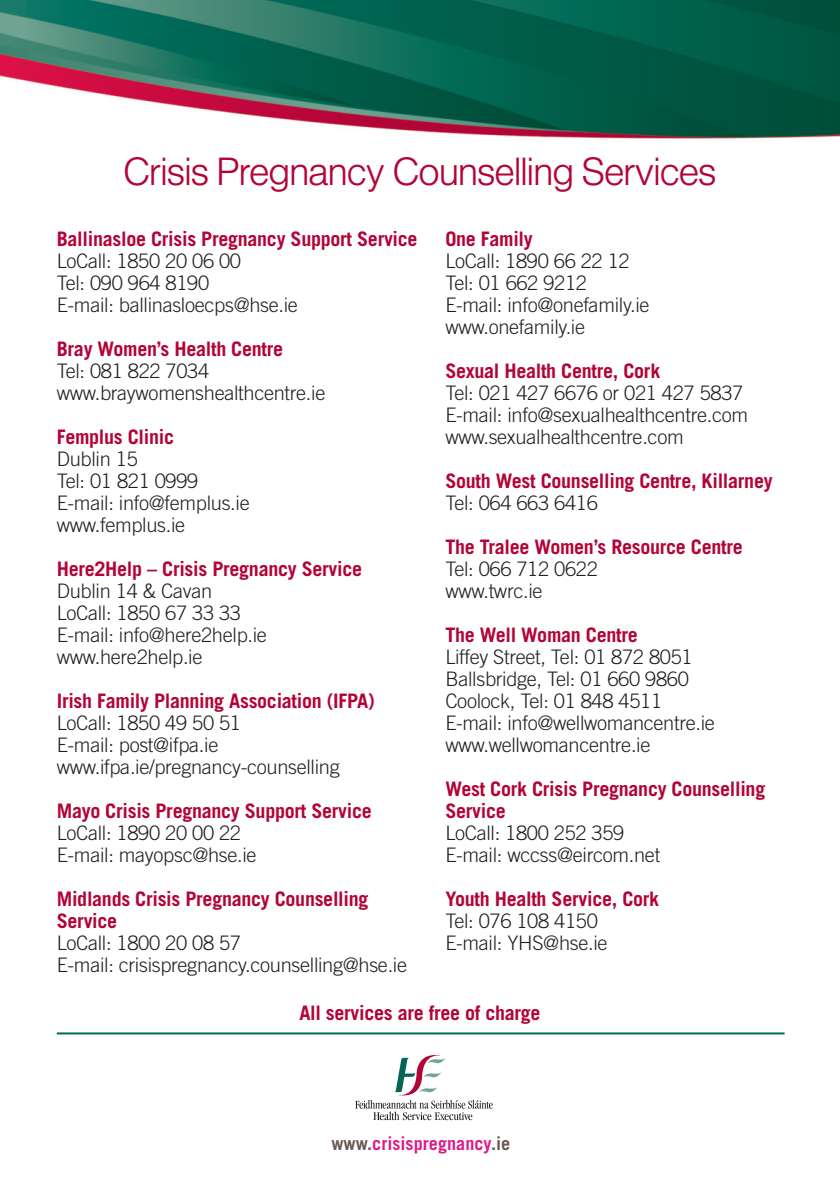
<style>
.page{position:relative;width:840px;height:1191px;background:#fff}
.page>*{position:absolute;margin:0;border:0;box-sizing:border-box;transform-origin:0 0}
.t1{font:300 36px "Europa Nr 1 SH";letter-spacing:.015em;color:#b30437}
.t2{font:300 20px/22px "Trade Gothic LT Std";letter-spacing:-.015em;color:#231f20}
.t3{font:700 20px/22px "Trade Gothic LT Std";letter-spacing:-.015em;color:#b30437}
.t4{font:700 18.2px "Trade Gothic LT Std";color:#de1b8a}
.s1{color:#6b5952}
</style>
<div class="page">
<img style="left:0;top:0;width:839px;height:139px">
<svg style="left:355px;top:1055px;width:137px;height:65px"></svg>
<hr style="left:57px;top:1032px;width:727px;height:2px;background:#006756">
<h1 class="t1" style="left:124px;top:157px;width:593px">Crisis Pregnancy Counselling Services</h1>
<p class="t3" style="left:57px;top:229px;width:362px">Ballinasloe Crisis Pregnancy Support Service</p>
<p class="t2" style="left:57px;top:251px;width:242px">LoCall: 1850 20 06 00<br>Tel: 090 964 8190<br>E-mail: ballinasloecps@hse.ie</p>
<p class="t3" style="left:57px;top:339px;width:228px">Bray Women’s Health Centre</p>
<p class="t2" style="left:57px;top:361px;width:270px">Tel: 081 822 7034 www.braywomenshealthcentre.ie</p>
<p class="t3" style="left:57px;top:427px;width:119px">Femplus Clinic</p>
<p class="t2" style="left:57px;top:449px;width:194px">Dublin 15<br>Tel: 01 821 0999<br>E-mail: info@femplus.ie www.femplus.ie</p>
<p class="t3" style="left:57px;top:559px;width:307px">Here2Help – Crisis Pregnancy Service</p>
<p class="t2" style="left:57px;top:581px;width:211px">Dublin 14 &amp; Cavan<br>LoCall: 1850 67 33 33<br>E-mail: info@here2help.ie www.here2help.ie</p>
<p class="t3" style="left:57px;top:691px;width:319px">Irish Family Planning Association (IFPA)</p>
<p class="t2" style="left:57px;top:713px;width:284px">LoCall: 1850 49 50 51<br>E-mail: post@ifpa.ie www.ifpa.ie/pregnancy-counselling</p>
<p class="t3" style="left:57px;top:801px;width:316px">Mayo Crisis Pregnancy Support Service</p>
<p class="t2" style="left:57px;top:823px;width:201px">LoCall: 1890 20 00 22<br>E-mail: mayopsc@hse.ie</p>
<p class="t3" style="left:57px;top:889px;width:313px">Midlands Crisis Pregnancy Counselling<br>Service</p>
<p class="t2" style="left:57px;top:933px;width:351px">LoCall: 1800 20 08 57<br>E-mail: crisispregnancy.counselling@hse.ie</p>
<p class="t3" style="left:445px;top:229px;width:89px">One Family</p>
<p class="t2" style="left:445px;top:251px;width:205px">LoCall: 1890 66 22 12<br>Tel: 01 662 9212<br>E-mail: info@onefamily.ie www.onefamily.ie</p>
<p class="t3" style="left:445px;top:361px;width:216px">Sexual Health Centre, Cork</p>
<p class="t2" style="left:445px;top:383px;width:304px">Tel: 021 427 6676 or 021 427 5837<br>E-mail: info@sexualhealthcentre.com www.sexualhealthcentre.com</p>
<p class="t3" style="left:445px;top:471px;width:328px">South West Counselling Centre, Killarney</p>
<p class="t2" style="left:445px;top:493px;width:154px">Tel: 064 663 6416</p>
<p class="t3" style="left:445px;top:537px;width:299px">The Tralee Women’s Resource Centre</p>
<p class="t2" style="left:445px;top:559px;width:154px">Tel: 066 712 0622 www.twrc.ie</p>
<p class="t3" style="left:445px;top:625px;width:194px">The Well Woman Centre</p>
<p class="t2" style="left:445px;top:647px;width:271px">Liffey Street, Tel: 01 872 8051<br>Ballsbridge, Tel: 01 660 9860<br>Coolock, Tel: 01 848 4511<br>E-mail: info@wellwomancentre.ie www.wellwomancentre.ie</p>
<p class="t3" style="left:445px;top:779px;width:321px">West Cork Crisis Pregnancy Counselling<br>Service</p>
<p class="t2" style="left:445px;top:823px;width:216px">LoCall: 1800 252 359<br>E-mail: wccss@eircom.net</p>
<p class="t3" style="left:445px;top:889px;width:215px">Youth Health Service, Cork</p>
<p class="t2" style="left:445px;top:911px;width:164px">Tel: 076 108 4150<br>E-mail: YHS@hse.ie</p>
<p class="t3" style="left:299px;top:1004px;width:242px">All services are free of charge</p>
<p class="t4" style="left:331px;top:1136px;width:180px"><span class="s1">www.</span>crisispregnancy<span class="s1">.ie</span></p>
</div>
